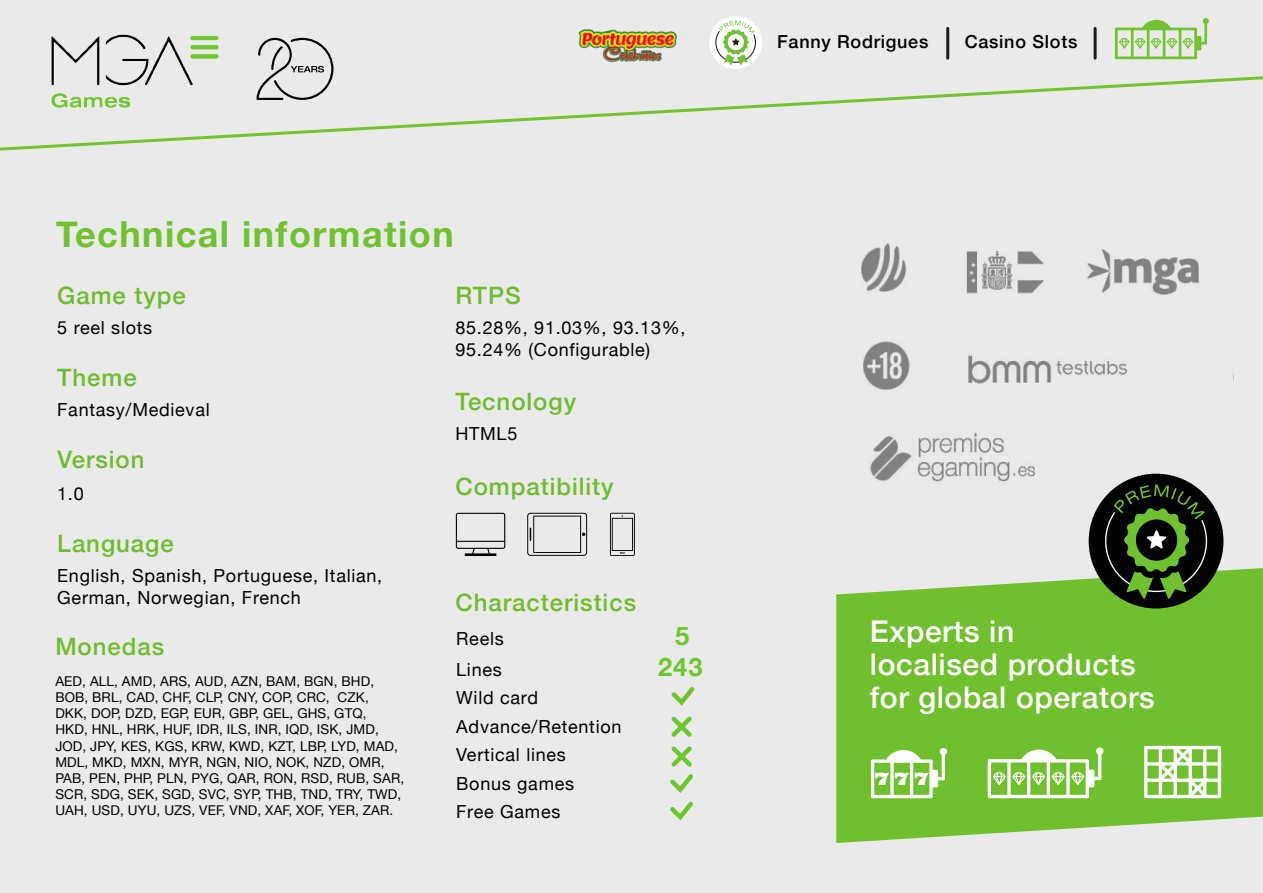
<style>
.page{position:relative;width:1263px;height:893px;background:#eaeaea}
.page>*{position:absolute;margin:0;border:0;box-sizing:border-box;transform-origin:0 0}
.t1{font:700 36px "Helvetica Neue";letter-spacing:.04em;color:#70c32f}
.t2{font:500 30px/33px "Helvetica Neue";letter-spacing:.02em;color:#fff}
.t3{font:700 25.5px "Helvetica Neue";color:#6cc72b}
.t4{font:500 24px "Helvetica Neue";letter-spacing:.04em;color:#70bc2f}
.t5{font:18px/28.5px "Helvetica Neue";letter-spacing:.04em;color:#000}
.t6{font:500 18px "Helvetica Neue";letter-spacing:.04em;color:#000}
.t7{font:13.5px/16.2px "Helvetica Neue";letter-spacing:.01em;color:#000}
</style>
<div class="page">
<svg style="left:258px;top:38px;width:75px;height:36px"></svg>
<svg style="left:670px;top:687px;width:25px;height:134px"></svg>
<svg style="left:456px;top:513px;width:49px;height:43px"></svg>
<svg style="left:527px;top:513px;width:60px;height:43px"></svg>
<svg style="left:610px;top:513px;width:25px;height:43px"></svg>
<svg style="left:0;top:74px;width:1263px;height:77px"></svg>
<svg style="left:836px;top:564px;width:427px;height:279px;background:#7ec344"></svg>
<div style="left:940px;top:748px;width:7px;height:7px;background:#fff;border-radius:50%"></div>
<svg style="left:871px;top:750px;width:74px;height:48px;background:#a8d881"></svg>
<svg style="left:890px;top:759px;width:4px;height:39px"></svg>
<hr style="left:910px;top:759px;width:3px;height:39px;background:#fff;border-radius:2px">
<svg style="left:1144px;top:746px;width:77px;height:52px;background:#b9df99"></svg>
<svg style="left:988px;top:747px;width:115px;height:51px;background:#a3d579"></svg>
<img style="left:862px;top:243px;width:338px;height:52px">
<img style="left:863px;top:341px;width:370px;height:49px">
<img style="left:869px;top:432px;width:166px;height:50px">
<svg style="left:1115px;top:18px;width:94px;height:41px"></svg>
<hr style="left:1093px;top:28px;width:3px;height:30px;background:#1d1d1b">
<hr style="left:946px;top:28px;width:3px;height:30px;background:#1d1d1b">
<img style="left:37px;top:34px;width:195px;height:85px">
<div style="left:1089px;top:474px;width:134px;height:134px;background:#000;border-radius:50%"></div>
<svg style="left:1104px;top:484px;width:104px;height:115px"></svg>
<img style="left:577px;top:29px;width:101px;height:68px">
<div style="left:709px;top:16px;width:53px;height:53px;background:#fff;border-radius:50%"></div>
<svg style="left:715px;top:20px;width:41px;height:45px"></svg>
<h1 class="t1" style="left:56px;top:206px;width:399px">Technical information</h1>
<h3 class="t4" style="left:57px;top:276px;width:130px">Game type</h3>
<h3 class="t5" style="left:57px;top:314px;width:96px">5 reel slots</h3>
<h3 class="t4" style="left:57px;top:358px;width:81px">Theme</h3>
<h3 class="t5" style="left:57px;top:397px;width:154px">Fantasy/Medieval</h3>
<h3 class="t4" style="left:57px;top:440px;width:89px">Version</h3>
<h3 class="t5" style="left:57px;top:480px;width:28px">1.0</h3>
<h3 class="t4" style="left:57px;top:524px;width:118px">Language</h3>
<h3 class="t5" style="left:57px;top:566px;width:327px;line-height:21.6px">English, Spanish, Portuguese, Italian,<br>German, Norwegian, French</h3>
<h3 class="t4" style="left:55px;top:628px;width:110px">Monedas</h3>
<p class="t7" style="left:55px;top:674px;width:350px">AED, ALL, AMD, ARS, AUD, AZN, BAM, BGN, BHD, BOB, BRL, CAD, CHF, CLP, CNY, COP, CRC, CZK,<br>DKK, DOP, DZD, EGP, EUR, GBP, GEL, GHS, GTQ,<br>HKD, HNL, HRK, HUF, IDR, ILS, INR, IQD, ISK, JMD, JOD, JPY, KES, KGS, KRW, KWD, KZT, LBP, LYD, MAD, MDL, MKD, MXN, MYR, NGN, NIO, NOK, NZD, OMR, PAB, PEN, PHP, PLN, PYG, QAR, RON, RSD, RUB, SAR, SCR, SDG, SEK, SGD, SVC, SYP, THB, TND, TRY, TWD, UAH, USD, UYU, UZS, VEF, VND, XAF, XOF, YER, ZAR.</p>
<h3 class="t4" style="left:455px;top:276px;width:67px">RTPS</h3>
<h3 class="t5" style="left:455px;top:318px;width:231px;line-height:21.6px">85.28%, 91.03%, 93.13%,<br>95.24% (Configurable)</h3>
<h3 class="t4" style="left:455px;top:382px;width:122px">Tecnology</h3>
<h3 class="t5" style="left:455px;top:421px;width:63px">HTML5</h3>
<h3 class="t4" style="left:455px;top:467px;width:160px">Compatibility</h3>
<h3 class="t4" style="left:455px;top:583px;width:182px">Characteristics</h3>
<h3 class="t5" style="left:456px;top:626px;width:49px">Reels</h3>
<h3 class="t3" style="left:675px;top:616px;width:16px">5</h3>
<h3 class="t5" style="left:456px;top:656px;width:47px">Lines</h3>
<h3 class="t3" style="left:658px;top:647px;width:46px">243</h3>
<h3 class="t5" style="left:456px;top:685px;width:167px">Wild card<br>Advance/Retention<br>Vertical lines<br>Bonus games<br>Free Games</h3>
<h3 class="t6" style="left:777px;top:28px;width:153px">Fanny Rodrigues</h3>
<h3 class="t6" style="left:965px;top:28px;width:114px">Casino Slots</h3>
<h2 class="t2" style="left:870px;top:613px;width:286px">Experts in<br>localised products for global operators</h2>
</div>
